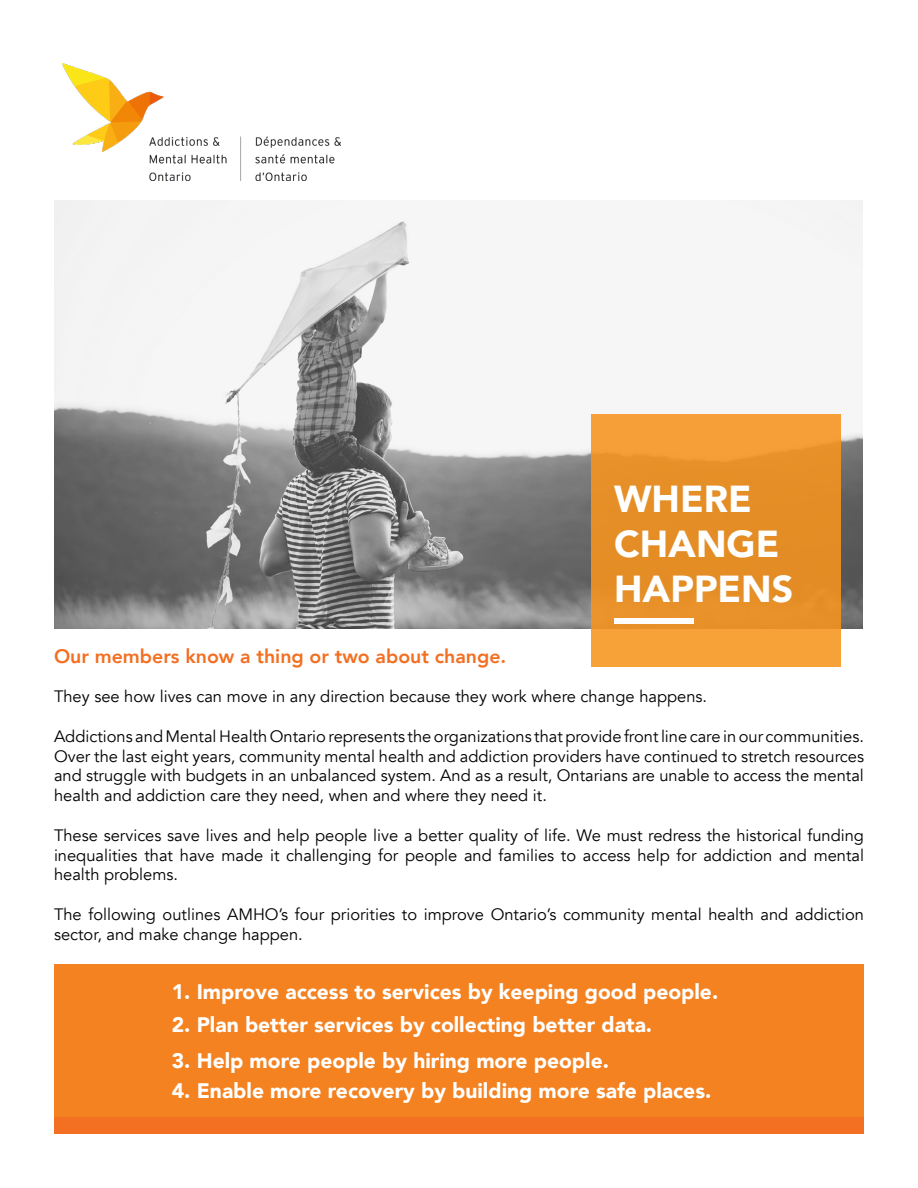
<style>
.page{position:relative;width:918px;height:1188px;background:#fff}
.page>*{position:absolute;margin:0;border:0;box-sizing:border-box;transform-origin:0 0}
.t1{font:900 37.5px/45px "Avenir";color:#fff}
.t2{font:900 21px "Avenir";color:#fff}
.t3{font:800 19.5px "Avenir";color:#f36f21}
.t4{font:16.5px/19.8px "Avenir";color:#000;text-align:justify}
</style>
<div class="page">
<img style="left:54px;top:200px;width:808px;height:429px">
<div style="left:54px;top:964px;width:810px;height:170px;background:#f58220"></div>
<div style="left:591px;top:414px;width:250px;height:253px;background:linear-gradient(to right,#eb952d,#ea932b)"></div>
<div style="left:614px;top:618px;width:80px;height:6px;background:#fff"></div>
<img style="left:62px;top:63px;width:278px;height:118px">
<div style="left:54px;top:1118px;width:810px;height:16px;background:#f36f21"></div>
<h1 class="t1" style="left:614px;top:475px;width:181px">WHERE<br>CHANGE<br>HAPPENS</h1>
<p class="t3" style="left:54px;top:641px;width:454px">Our members know a thing or two about change.</p>
<p class="t4" style="left:54px;top:687px;width:655px">They see how lives can move in any direction because they work where change happens.</p>
<p class="t4" style="left:54px;top:726px;width:812px">Addictions and Mental Health Ontario represents the organizations that provide front line care in our communities.<br>Over the last eight years, community mental health and addiction providers have continued to stretch resources and struggle with budgets in an unbalanced system. And as a result, Ontarians are unable to access the mental health and addiction care they need, when and where they need it.</p>
<p class="t4" style="left:54px;top:825px;width:812px">These services save lives and help people live a better quality of life. We must redress the historical funding inequalities that have made it challenging for people and families to access help for addiction and mental health problems.</p>
<p class="t4" style="left:54px;top:905px;width:812px">The following outlines AMHO’s four priorities to improve Ontario’s community mental health and addiction sector, and make change happen.</p>
<p class="t2" style="left:172px;top:973px;width:548px">1. Improve access to services by keeping good people.</p>
<p class="t2" style="left:172px;top:1006px;width:482px">2. Plan better services by collecting better data.</p>
<p class="t2" style="left:172px;top:1042px;width:439px">3. Help more people by hiring more people.</p>
<p class="t2" style="left:172px;top:1072px;width:541px">4. Enable more recovery by building more safe places.</p>
</div>
